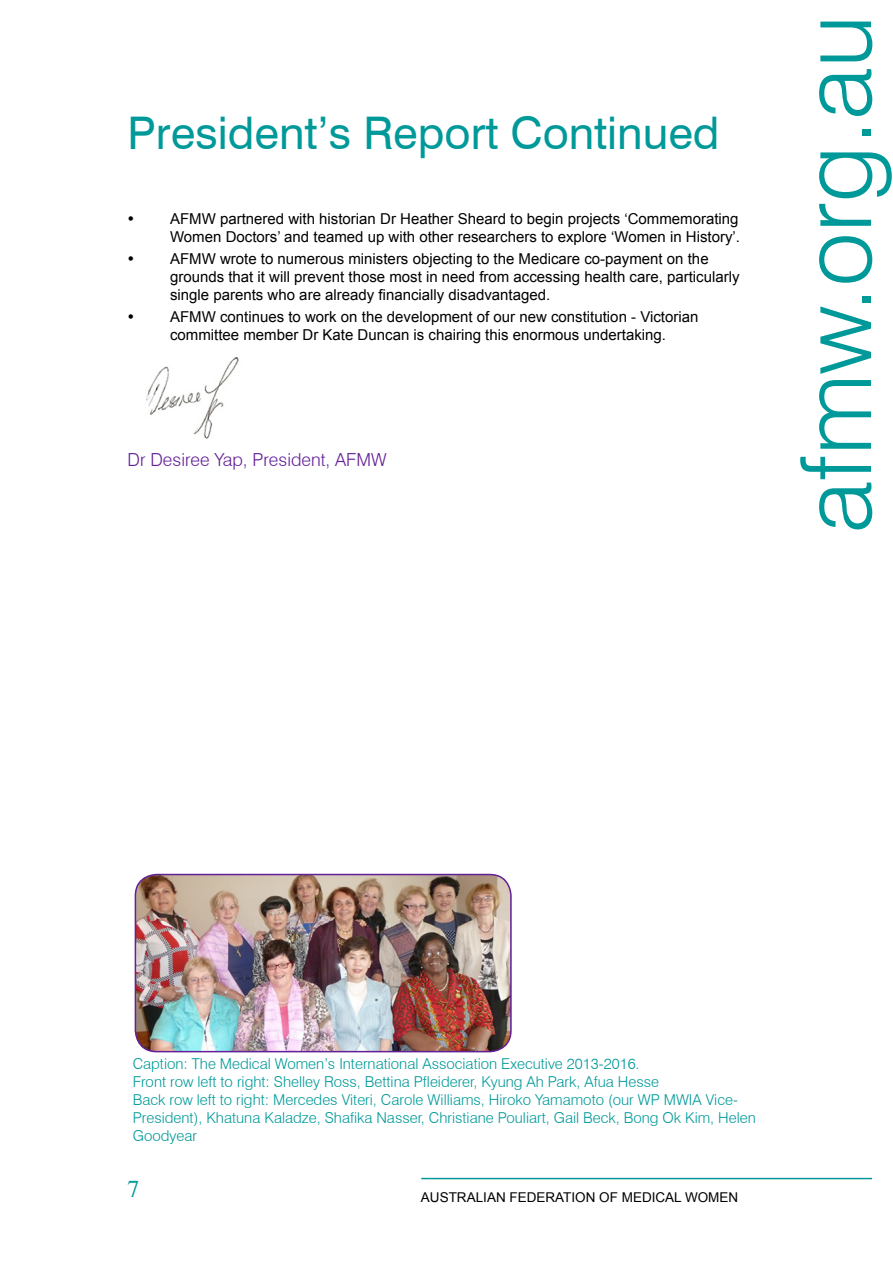
<style>
.page{position:relative;width:893px;height:1263px;background:#fff}
.page>*{position:absolute;margin:0;border:0;box-sizing:border-box;transform-origin:0 0}
.t1{font:300 97.5px "Swiss 721 BT";color:#099}
.t2{font:45px "Swiss 721 BT";color:#099}
.t3{font:24px "Times";color:#099}
.t4{font:300 18px "Swiss 721 BT";color:#631f97}
.t5{font:15px/18px "Arial";color:#000}
.t6{font:300 15px/18px "Swiss 721 BT";color:#099}
.t7{font:13.5px "Arial";color:#000}
</style>
<div class="page">
<hr style="left:421px;top:1178px;width:451px;height:1px;background:#099">
<img style="left:146px;top:357px;width:93px;height:82px">
<img style="left:135px;top:874px;width:376px;height:178px">
<div style="left:135px;top:874px;width:377px;height:178px;border:2px solid #631f97;border-radius:21px"></div>
<h2 class="t2" style="left:128px;top:106px;width:594px">President’s Report Continued</h2>
<p class="t5" style="left:170px;top:209px;width:571px">AFMW partnered with historian Dr Heather Sheard to begin projects ‘Commemorating<br>Women Doctors’ and teamed up with other researchers to explore ‘Women in History’.</p>
<p class="t5" style="left:170px;top:250px;width:571px">AFMW wrote to numerous ministers objecting to the Medicare co-payment on the grounds that it will prevent those most in need from accessing health care, particularly single parents who are already financially disadvantaged.</p>
<p class="t5" style="left:170px;top:308px;width:530px">AFMW continues to work on the development of our new constitution - Victorian committee member Dr Kate Duncan is chairing this enormous undertaking.</p>
<p class="t4" style="left:128px;top:449px;width:261px">Dr Desiree Yap, President, AFMW</p>
<h1 class="t1" style="left:777px;top:533px;width:520px;rotate:-90deg">afmw.org.au</h1>
<p class="t6" style="left:133px;top:1055px;width:625px">Caption: The Medical Women’s International Association Executive 2013-2016.<br>Front row left to right: Shelley Ross, Bettina Pfleiderer, Kyung Ah Park, Afua Hesse<br>Back row left to right: Mercedes Viteri, Carole Williams, Hiroko Yamamoto (our WP MWIA Vice-President), Khatuna Kaladze, Shafika Nasser, Christiane Pouliart, Gail Beck, Bong Ok Kim, Helen Goodyear</p>
<h3 class="t3" style="left:128px;top:1167px;width:13px">7</h3>
<p class="t7" style="left:421px;top:1188px;width:319px">AUSTRALIAN FEDERATION OF MEDICAL WOMEN</p>
</div>
